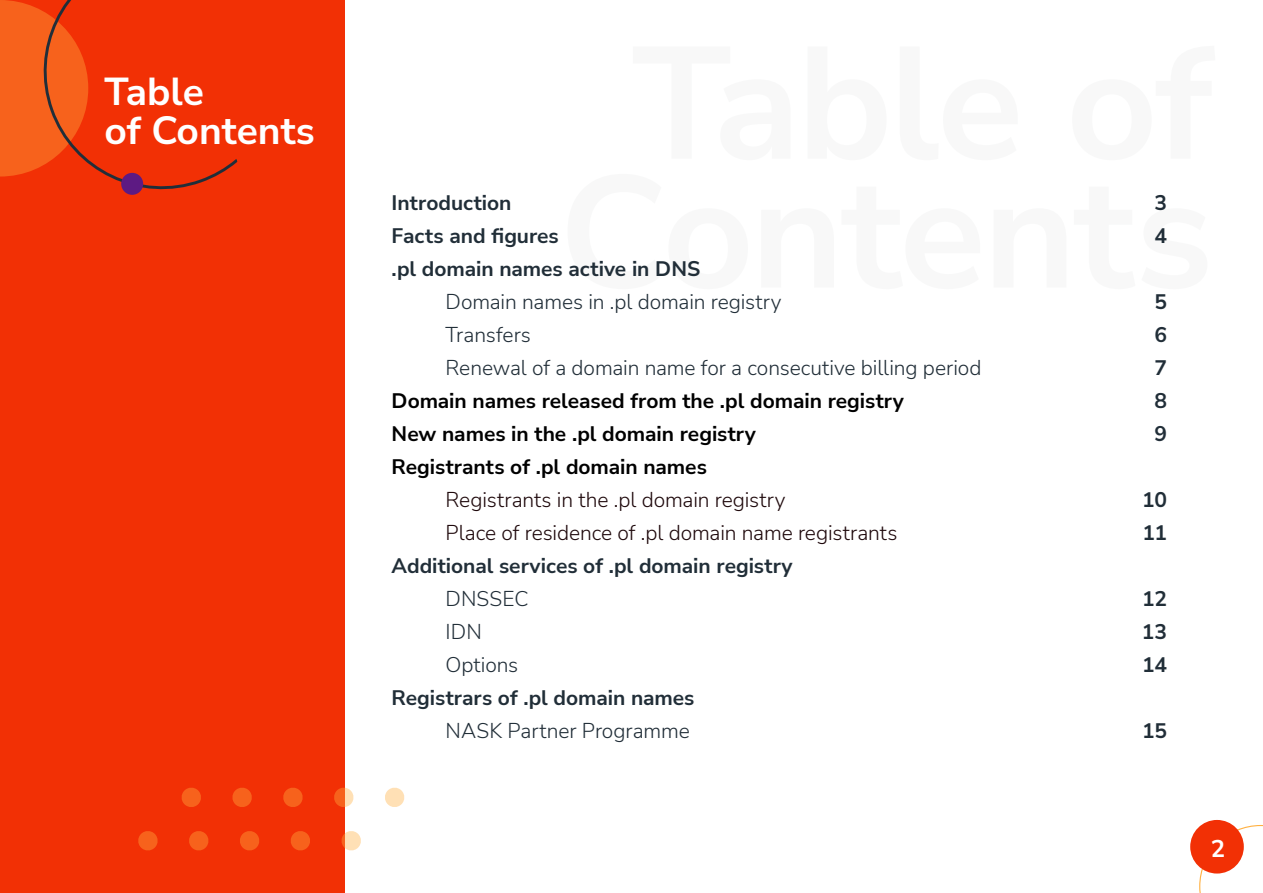
<style>
.page{position:relative;width:1263px;height:893px;background:#fff}
.page>*{position:absolute;margin:0;border:0;box-sizing:border-box;transform-origin:0 0}
.t1{font:700 39px/39px "Nunito Sans";color:#fff}
.t2{font:700 24px "Nunito Sans";color:#fff}
.t3{font:700 21px/33px "Nunito Sans";letter-spacing:-.005em;color:#212e38}
.t4{font:300 21px/33px "Nunito Sans";letter-spacing:-.005em;color:#212e38}
.t5{font:700 21px/33px "Nunito Sans";letter-spacing:-.005em;color:#000}
.t6{font:300 21px/33px "Nunito Sans";letter-spacing:-.005em;color:#1f090c}
</style>
<div class="page">
<svg style="left:1199px;top:825px;width:64px;height:68px"></svg>
<div style="left:1190px;top:820px;width:54px;height:53px;background:#f23005;border-radius:50%"></div>
<div style="left:0;top:0;width:344px;height:893px;background:#f23005"></div>
<svg style="left:138px;top:831px;width:20px;height:20px"></svg>
<svg style="left:181px;top:787px;width:20px;height:20px"></svg>
<svg style="left:189px;top:831px;width:20px;height:20px"></svg>
<svg style="left:232px;top:787px;width:20px;height:20px"></svg>
<svg style="left:240px;top:831px;width:19px;height:20px"></svg>
<svg style="left:283px;top:787px;width:20px;height:20px"></svg>
<svg style="left:291px;top:831px;width:19px;height:20px"></svg>
<svg style="left:334px;top:787px;width:20px;height:21px"></svg>
<svg style="left:341px;top:830px;width:20px;height:21px"></svg>
<svg style="left:385px;top:787px;width:20px;height:20px"></svg>
<svg style="left:0;top:0;width:238px;height:195px"></svg>
<div style="left:121px;top:173px;width:22px;height:22px;background:#5d1a83;border-radius:50%"></div>
<h1 class="t1" style="left:105px;top:70px;width:212px">Table<br>of Contents</h1>
<p class="t3" style="left:392px;top:186px;width:310px">Introduction<br>Facts and figures<br>.pl domain names active in DNS</p>
<p class="t4" style="left:446px;top:285px;width:537px">Domain names in .pl domain registry<br>Transfers<br>Renewal of a domain name for a consecutive billing period</p>
<p class="t5" style="left:392px;top:384px;width:514px">Domain names released from the .pl domain registry<br>New names in the .pl domain registry<br>Registrants of .pl domain names</p>
<p class="t6" style="left:446px;top:483px;width:453px">Registrants in the .pl domain registry<br>Place of residence of .pl domain name registrants</p>
<p class="t3" style="left:392px;top:549px;width:402px">Additional services of .pl domain registry</p>
<p class="t4" style="left:446px;top:582px;width:84px">DNSSEC<br>IDN<br>Options</p>
<p class="t3" style="left:392px;top:681px;width:304px">Registrars of .pl domain names</p>
<p class="t4" style="left:446px;top:714px;width:246px">NASK Partner Programme</p>
<p class="t3" style="left:1154px;top:186px;width:14px">3<br>4</p>
<p class="t3" style="left:1154px;top:285px;width:14px;text-align:justify">5<br>6<br>7<br>8<br>9</p>
<p class="t3" style="left:1142px;top:483px;width:26px">10<br>11</p>
<p class="t3" style="left:1142px;top:582px;width:27px;text-align:justify">12<br>13<br>14</p>
<p class="t3" style="left:1142px;top:714px;width:27px">15</p>
<p class="t2" style="left:1211px;top:831px;width:16px">2</p>
</div>
